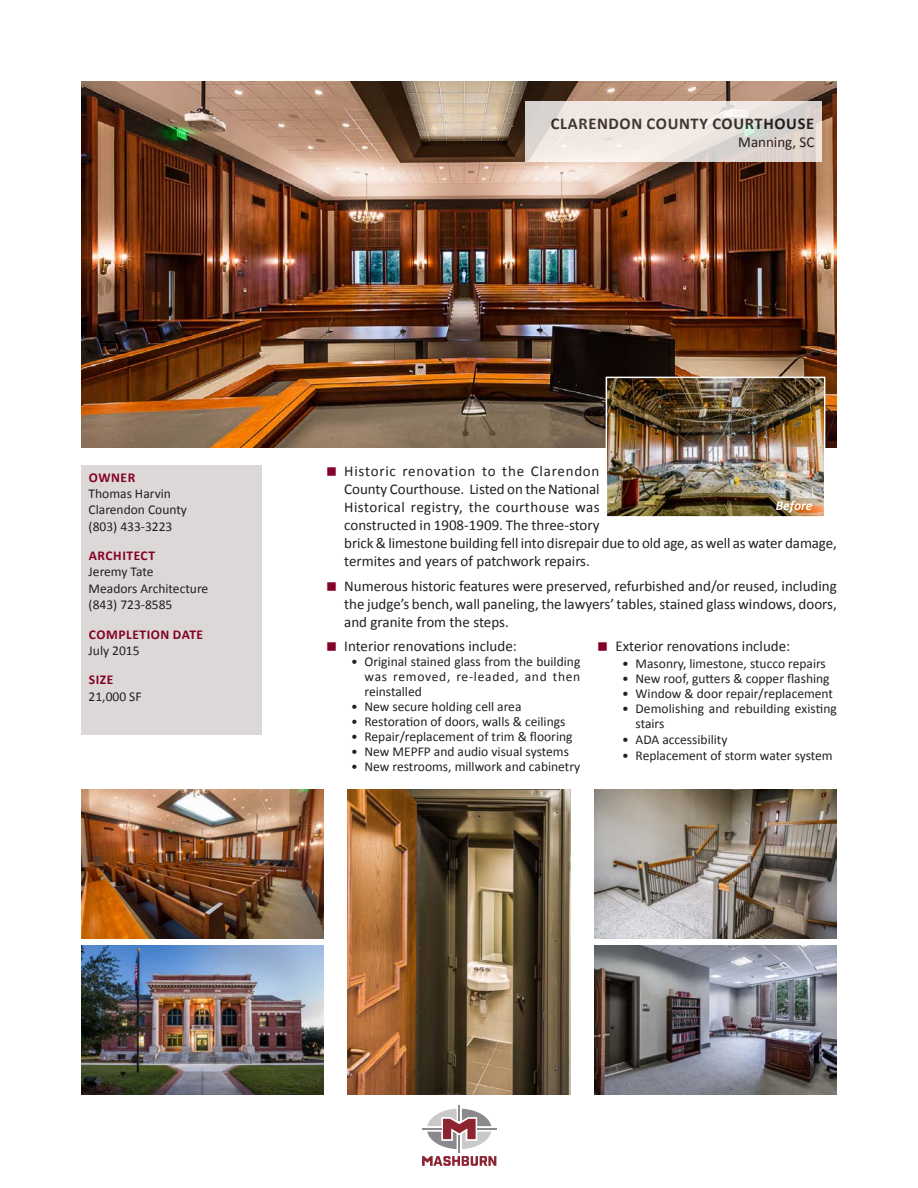
<style>
.page{position:relative;width:918px;height:1188px;background:#fff}
.page>*{position:absolute;margin:0;border:0;box-sizing:border-box;transform-origin:0 0}
.t1{font:700 16.5px "Calibri";letter-spacing:.04em;color:#231f20}
.t2{font:15px/18px "Calibri";color:#231f20}
.t3{font:13.5px/16.2px "Calibri";color:#231f20}
.t4{font:700 13.5px "Calibri";letter-spacing:.04em;color:#840128}
.t5{font:italic 700 13.5px "Calibri";color:#fff}
</style>
<div class="page">
<img style="left:81px;top:81px;width:756px;height:366px">
<svg style="left:422px;top:1105px;width:74px;height:61px"></svg>
<svg style="left:525px;top:101px;width:297px;height:61px;background:#e8e1dd"></svg>
<div style="left:81px;top:465px;width:181px;height:269px;background:#dcd8d7"></div>
<img style="left:81px;top:790px;width:243px;height:148px">
<img style="left:81px;top:946px;width:243px;height:148px">
<img style="left:347px;top:790px;width:224px;height:304px">
<img style="left:594px;top:790px;width:243px;height:148px">
<img style="left:594px;top:946px;width:243px;height:148px">
<img style="left:609px;top:380px;width:213px;height:135px">
<div style="left:606px;top:377px;width:219px;height:141px;border:2px solid #fff"></div>
<p class="t4" style="left:89px;top:469px;width:48px">OWNER</p>
<p class="t3" style="left:89px;top:486px;width:100px">Thomas Harvin<br>Clarendon County (803) 433-3223</p>
<p class="t4" style="left:89px;top:547px;width:68px">ARCHITECT</p>
<p class="t3" style="left:89px;top:564px;width:121px">Jeremy Tate<br>Meadors Architecture (843) 723-8585</p>
<p class="t4" style="left:89px;top:625px;width:116px">COMPLETION DATE</p>
<p class="t3" style="left:89px;top:642px;width:53px">July 2015</p>
<p class="t4" style="left:89px;top:671px;width:26px">SIZE</p>
<p class="t3" style="left:89px;top:688px;width:55px">21,000 SF</p>
<p class="t1" style="left:551px;top:113px;width:265px">CLARENDON COUNTY COURTHOUSE</p>
<p class="t2" style="left:738px;top:133px;width:78px">Manning, SC</p>
<p class="t2" style="left:344px;top:462px;width:494px">Historic renovation to the Clarendon<br>County Courthouse. Listed on the National<br>Historical registry, the courthouse was<br>constructed in 1908-1909. The three-story<br>brick &amp; limestone building fell into disrepair due to old age, as well as water damage, termites and years of patchwork repairs.</p>
<p class="t2" style="left:344px;top:577px;width:494px;text-align:justify">Numerous historic features were preserved, refurbished and/or reused, including the judge’s bench, wall paneling, the lawyers’ tables, stained glass windows, doors, and granite from the steps.</p>
<p class="t5" style="left:776px;top:497px;width:38px">Before</p>
<p class="t2" style="left:344px;top:637px;width:174px">Interior renovations include:</p>
<p class="t3" style="left:364px;top:654px;width:217px;line-height:15px;text-align:justify;text-indent:-14px">• Original stained glass from the building was removed, re-leaded, and then reinstalled</p>
<p class="t3" style="left:351px;top:699px;width:172px">• New secure holding cell area</p>
<p class="t3" style="left:351px;top:714px;width:216px">• Restoration of doors, walls &amp; ceilings</p>
<p class="t3" style="left:351px;top:729px;width:223px">• Repair/replacement of trim &amp; flooring</p>
<p class="t3" style="left:351px;top:744px;width:220px">• New MEPFP and audio visual systems</p>
<p class="t3" style="left:351px;top:759px;width:231px">• New restrooms, millwork and cabinetry</p>
<p class="t2" style="left:615px;top:637px;width:176px">Exterior renovations include:</p>
<p class="t3" style="left:622px;top:655px;width:205px">• Masonry, limestone, stucco repairs</p>
<p class="t3" style="left:622px;top:670px;width:209px">• New roof, gutters &amp; copper flashing</p>
<p class="t3" style="left:622px;top:685px;width:213px">• Window &amp; door repair/replacement</p>
<p class="t3" style="left:636px;top:701px;width:203px;line-height:15px;text-indent:-14px">• Demolishing and rebuilding existing stairs</p>
<p class="t3" style="left:622px;top:731px;width:107px">• ADA accessibility</p>
<p class="t3" style="left:622px;top:747px;width:212px">• Replacement of storm water system</p>
</div>
